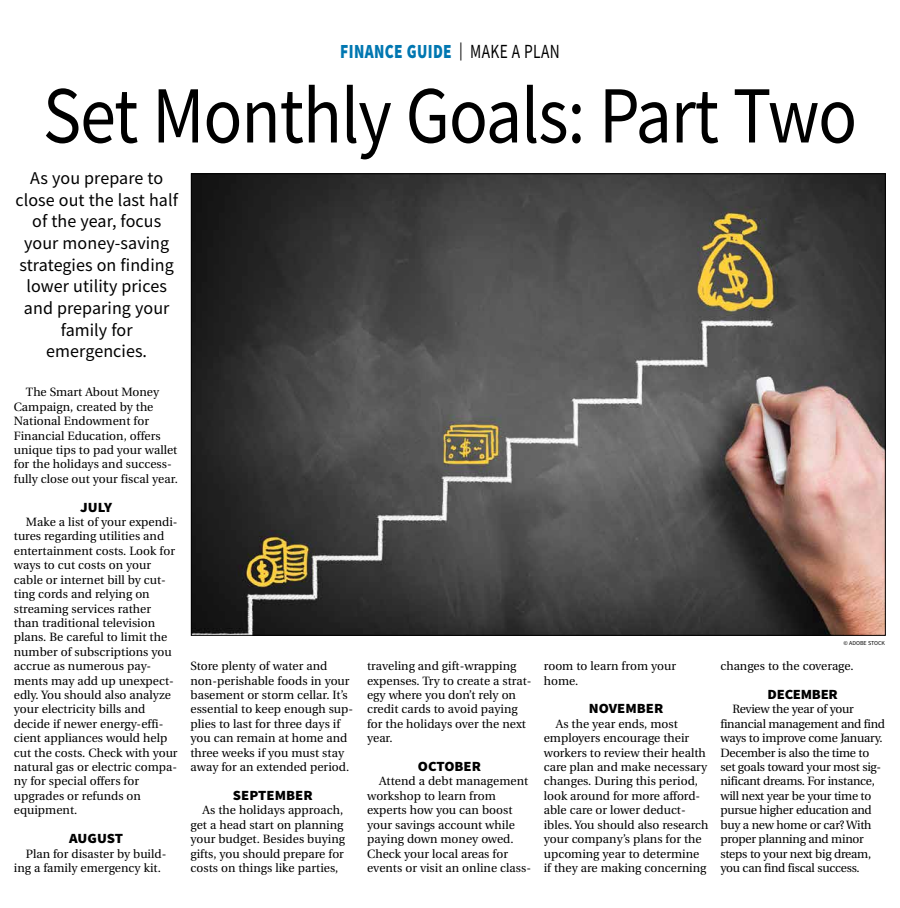
<style>
.page{position:relative;width:900px;height:908px;background:#fff}
.page>*{position:absolute;margin:0;border:0;box-sizing:border-box;transform-origin:0 0}
.t1{font:81px "Source Sans Pro";letter-spacing:-.015em;color:#000;scale:.89 1}
.t2{font:900 20px "Source Sans Pro";letter-spacing:.025em;color:#0077b1;scale:.77 1}
.t3{font:18px/21.6px "Source Sans Pro";letter-spacing:.005em;color:#000;text-align:center}
.t4{font:900 14px "Source Sans Pro";color:#000;scale:1.05 1}
.t5{font:900 14px "Source Sans Pro";letter-spacing:-.02em;color:#000;scale:1.05 1}
.t6{font:12px/14.4px "Utopia";color:#000}
.t7{font:12px/14.4px "Utopia";letter-spacing:-.02em;color:#000}
.t8{font:6px "Source Sans Pro";color:#000}
.s1{font-weight:400;font-size:18px;color:#000}
.s2{font-weight:400;color:#000}
</style>
<div class="page">
<img style="left:193px;top:175px;width:691px;height:458px">
<h2 class="t2" style="left:340px;top:38px;width:287px">FINANCE GUIDE <span class="s1">|</span> <span class="s2">MAKE A PLAN</span></h2>
<h1 class="t1" style="left:43px;top:64px;width:916px">Set Monthly Goals: Part Two</h1>
<h3 class="t3" style="left:15px;top:167px;width:164px">As you prepare to close out the last half of the year, focus your money-saving strategies on finding lower utility prices and preparing your family for emergencies.</h3>
<p class="t6" style="left:14px;top:385px;width:166px;text-indent:12px">The Smart About Money<br>Campaign, created by the<br>National Endowment for<br>Financial Education, offers unique tips to pad your wallet for the holidays and success&shy;fully close out your fiscal year.</p>
<p class="t4" style="left:80px;top:497px;width:32px">JULY</p>
<p class="t6" style="left:14px;top:515px;width:165px;text-indent:12px">Make a list of your expendi&shy;tures regarding utilities and entertainment costs. Look for ways to cut costs on your cable or internet bill by cut&shy;ting cords and relying on streaming services rather than traditional television plans. Be careful to limit the number of subscriptions you accrue as numerous pay&shy;ments may add up unexpect&shy;edly. You should also analyze your electricity bills and decide if newer energy-effi&shy;cient appliances would help cut the costs. Check with your natural gas or electric compa&shy;ny for special offers for upgrades or refunds on equipment.</p>
<p class="t4" style="left:69px;top:828px;width:53px">AUGUST</p>
<p class="t6" style="left:14px;top:846px;width:154px;text-indent:12px">Plan for disaster by build&shy;ing a family emergency kit.</p>
<p class="t6" style="left:190px;top:659px;width:164px">Store plenty of water and non-perishable foods in your basement or storm cellar. It’s essential to keep enough sup&shy;plies to last for three days if you can remain at home and three weeks if you must stay away for an extended period.</p>
<p class="t4" style="left:233px;top:785px;width:77px">SEPTEMBER</p>
<p class="t6" style="left:190px;top:803px;width:156px;text-indent:12px">As the holidays approach, get a head start on planning your budget. Besides buying gifts, you should prepare for costs on things like parties,</p>
<p class="t6" style="left:367px;top:659px;width:166px">traveling and gift-wrapping expenses. Try to create a strat&shy;egy where you don’t rely on credit cards to avoid paying for the holidays over the next year.</p>
<p class="t4" style="left:418px;top:756px;width:62px">OCTOBER</p>
<p class="t6" style="left:367px;top:774px;width:165px;text-indent:12px">Attend a debt management workshop to learn from experts how you can boost your savings account while paying down money owed.<br>Check your local areas for events or visit an online class-</p>
<p class="t6" style="left:544px;top:659px;width:134px">room to learn from your home.</p>
<p class="t4" style="left:589px;top:698px;width:72px">NOVEMBER</p>
<p class="t6" style="left:544px;top:716px;width:166px;text-indent:12px">As the year ends, most employers encourage their workers to review their health care plan and make necessary changes. During this period, look around for more afford&shy;able care or lower deduct&shy;ibles. You should also research your company’s plans for the upcoming year to determine if they are making concerning</p>
<p class="t8" style="left:844px;top:639px;width:43px">© ADOBE STOCK</p>
<p class="t6" style="left:720px;top:659px;width:135px">changes to the coverage.</p>
<p class="t5" style="left:768px;top:684px;width:68px">DECEMBER</p>
<p class="t7" style="left:720px;top:702px;width:166px;text-indent:12px">Review the year of your financial management and find ways to improve come January.<br>December is also the time to set goals toward your most sig&shy;nificant dreams. For instance, will next year be your time to pursue higher education and buy a new home or car? With proper planning and minor steps to your next big dream, you can find fiscal success.</p>
</div>
